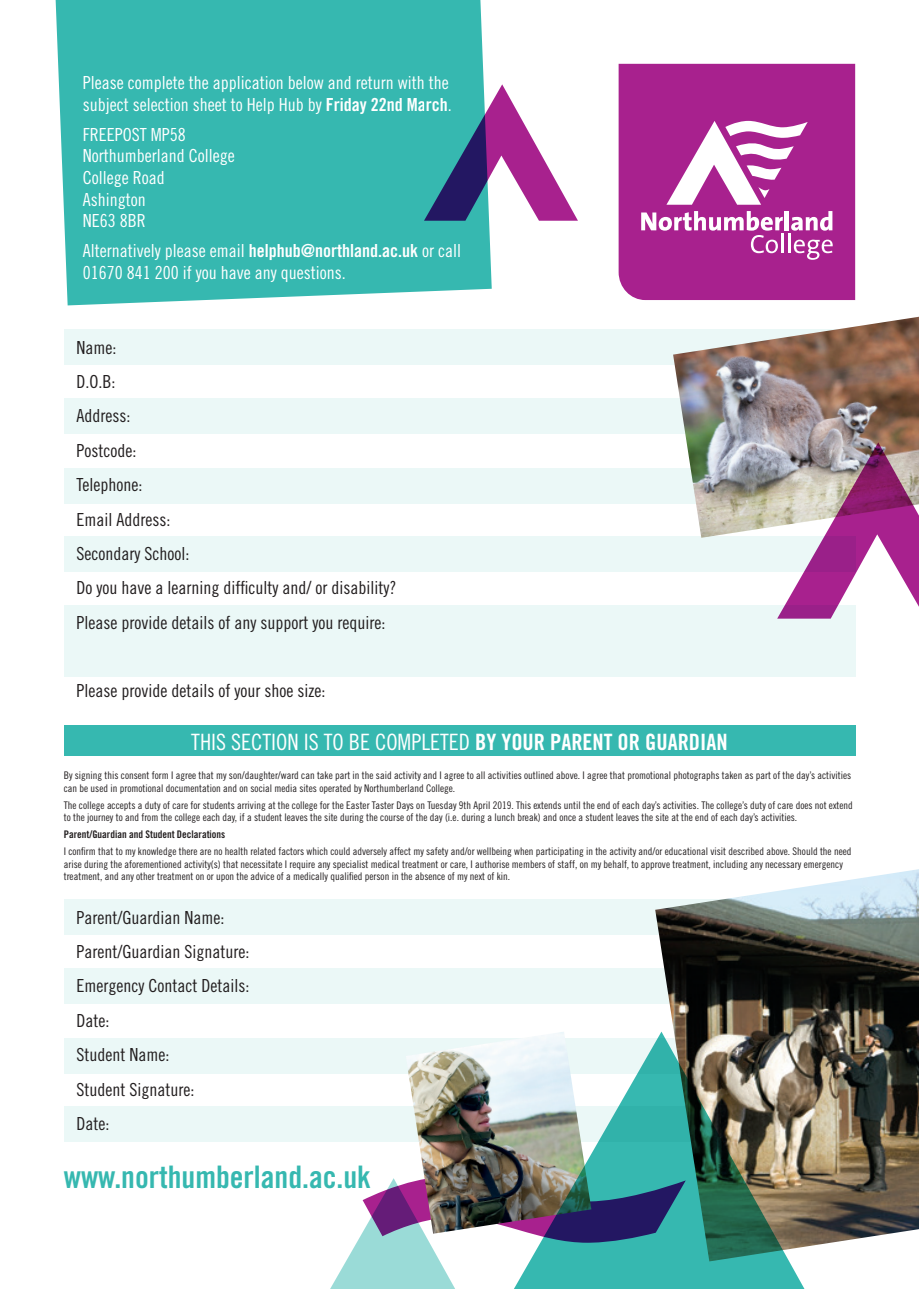
<style>
.page{position:relative;width:919px;height:1289px;background:#fff}
.page>*{position:absolute;margin:0;border:0;box-sizing:border-box;transform-origin:0 0}
.t1{font:31.05px "Trade Gothic Bold Cond Twenty";color:#36b8b0}
.t2{font:22.5px "Trade Gothic Cond Eighteen";color:#fff}
.t3{font:18px "Trade Gothic Cond Eighteen";color:#231f20}
.t4{font:18px/21.6px "Trade Gothic Cond Eighteen";color:#fff}
.t5{font:10.5px/12.6px "Trade Gothic Cond Eighteen";color:#231f20}
.t6{font:10.5px "Trade Gothic Bold Cond Twenty";color:#231f20}
.s1{font-family:"Trade Gothic Bold Cond Twenty"}
</style>
<div class="page">
<div style="left:618px;top:64px;width:237px;height:236px;background:#a8218e"></div>
<svg style="left:666px;top:121px;width:141px;height:84px"></svg>
<svg style="left:641px;top:211px;width:191px;height:49px"></svg>
<div style="left:56px;top:0;width:435px;height:305px;background:#36b8b0"></div>
<div style="left:64px;top:398px;width:791px;height:35px;background:#ebf8f7"></div>
<div style="left:64px;top:330px;width:791px;height:35px;background:#ebf8f7"></div>
<div style="left:64px;top:468px;width:791px;height:35px;background:#ebf8f7"></div>
<div style="left:64px;top:536px;width:791px;height:35px;background:#ebf8f7"></div>
<div style="left:64px;top:605px;width:791px;height:71px;background:#ebf8f7"></div>
<svg style="left:424px;top:84px;width:154px;height:137px"></svg>
<div style="left:64px;top:725px;width:791px;height:31px;background:#36b8b0"></div>
<div style="left:64px;top:968px;width:791px;height:35px;background:#ebf8f7"></div>
<div style="left:64px;top:899px;width:791px;height:35px;background:#ebf8f7"></div>
<div style="left:64px;top:1038px;width:791px;height:35px;background:#ebf8f7"></div>
<div style="left:64px;top:1106px;width:791px;height:35px;background:#ebf8f7"></div>
<img style="left:655px;top:869px;width:263px;height:162px">
<img style="left:257px;top:1031px;width:661px;height:257px">
<svg style="left:265px;top:1176px;width:420px;height:112px"></svg>
<img style="left:673px;top:317px;width:245px;height:221px">
<svg style="left:777px;top:442px;width:141px;height:176px"></svg>
<p class="t4" style="left:83px;top:72px;width:370px">Please complete the application below and return with the subject selection sheet to Help Hub by <span class="s1">Friday 22nd March</span>.</p>
<p class="t4" style="left:83px;top:123px;width:153px">FREEPOST MP58<br>Northumberland College<br>College Road<br>Ashington<br>NE63 8BR</p>
<p class="t4" style="left:83px;top:240px;width:380px">Alternatively please email <span class="s1">helphub@northland.ac.uk</span> or call<br>01670 841 200 if you have any questions.</p>
<p class="t3" style="left:77px;top:336px;width:41px">Name:</p>
<p class="t3" style="left:77px;top:371px;width:40px">D.O.B:</p>
<p class="t3" style="left:77px;top:405px;width:55px">Address:</p>
<p class="t3" style="left:77px;top:440px;width:61px">Postcode:</p>
<p class="t3" style="left:77px;top:474px;width:67px">Telephone:</p>
<p class="t3" style="left:77px;top:508px;width:95px">Email Address:</p>
<p class="t3" style="left:77px;top:543px;width:114px">Secondary School:</p>
<p class="t3" style="left:77px;top:577px;width:321px">Do you have a learning difficulty and/ or disability?</p>
<p class="t3" style="left:77px;top:611px;width:310px">Please provide details of any support you require:</p>
<p class="t3" style="left:77px;top:680px;width:250px">Please provide details of your shoe size:</p>
<p class="t2" style="left:191px;top:728px;width:538px">THIS SECTION IS TO BE COMPLETED <span class="s1">BY YOUR PARENT OR GUARDIAN</span></p>
<p class="t5" style="left:64px;top:769px;width:789px">By signing this consent form I agree that my son/daughter/ward can take part in the said activity and I agree to all activities outlined above. I agree that promotional photographs taken as part of the day’s activities can be used in promotional documentation and on social media sites operated by Northumberland College.</p>
<p class="t5" style="left:64px;top:798px;width:790px">The college accepts a duty of care for students arriving at the college for the Easter Taster Days on Tuesday 9th April 2019. This extends until the end of each day’s activities. The college’s duty of care does not extend to the journey to and from the college each day, if a student leaves the site during the course of the day (i.e. during a lunch break) and once a student leaves the site at the end of each day’s activities.</p>
<p class="t6" style="left:64px;top:828px;width:163px">Parent/Guardian and Student Declarations</p>
<p class="t5" style="left:64px;top:844px;width:789px">I confirm that to my knowledge there are no health related factors which could adversely affect my safety and/or wellbeing when participating in the activity and/or educational visit described above. Should the need arise during the aforementioned activity(s) that necessitate I require any specialist medical treatment or care, I authorise members of staff, on my behalf, to approve treatment, including any necessary emergency treatment, and any other treatment on or upon the advice of a medically qualified person in the absence of my next of kin.</p>
<p class="t3" style="left:77px;top:906px;width:149px">Parent/Guardian Name:</p>
<p class="t3" style="left:77px;top:940px;width:174px">Parent/Guardian Signature:</p>
<p class="t3" style="left:77px;top:975px;width:174px">Emergency Contact Details:</p>
<p class="t3" style="left:77px;top:1009px;width:34px">Date:</p>
<p class="t3" style="left:77px;top:1044px;width:94px">Student Name:</p>
<p class="t3" style="left:77px;top:1078px;width:119px">Student Signature:</p>
<p class="t3" style="left:77px;top:1112px;width:34px">Date:</p>
<p class="t1" style="left:64px;top:1158px;width:309px">www.northumberland.ac.uk</p>
</div>
